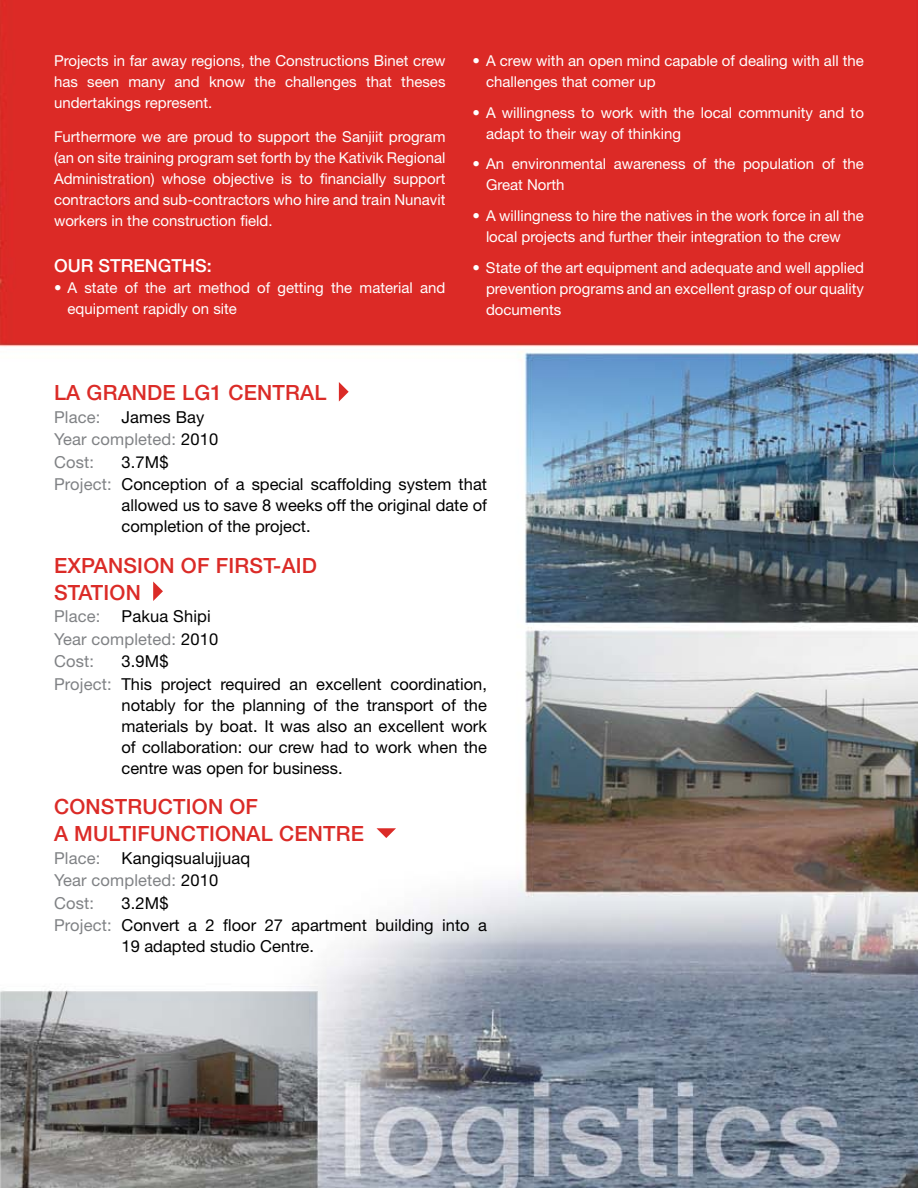
<style>
.page{position:relative;width:918px;height:1188px;background:#fff}
.page>*{position:absolute;margin:0;border:0;box-sizing:border-box;transform-origin:0 0}
.t1{font:500 21px/27px "Helvetica Neue";letter-spacing:.01em;color:#db2b27}
.t2{font:500 21px/27px "Helvetica Neue";letter-spacing:.085em;color:#db2b27}
.t3{font:500 18px "Helvetica Neue";color:#fff}
.t4{font:16.5px/22.5px "Helvetica Neue";color:#000}
.t5{font:16.5px/22.5px "Helvetica Neue";letter-spacing:.01em;color:#808285}
.t6{font:15px/21px "Helvetica Neue";color:#fff}
.s1{color:#000}
.s2{color:#808285}
</style>
<div class="page">
<img style="left:0;top:0;width:918px;height:1188px">
<svg style="left:339px;top:382px;width:10px;height:20px"></svg>
<svg style="left:153px;top:582px;width:10px;height:19px"></svg>
<svg style="left:376px;top:828px;width:20px;height:10px"></svg>
<p class="t6" style="left:54px;top:50px;width:393px;text-align:justify">Projects in far away regions, the Constructions Binet crew has seen many and know the challenges that theses undertakings represent.</p>
<p class="t6" style="left:54px;top:126px;width:393px;text-align:justify">Furthermore we are proud to support the Sanjiit program (an on site training program set forth by the Kativik Regional Administration) whose objective is to financially support contractors and sub-contractors who hire and train Nunavit workers in the construction field.</p>
<p class="t3" style="left:54px;top:255px;width:159px">OUR STRENGTHS:</p>
<p class="t6" style="left:68px;top:277px;width:379px;text-indent:-14px">• A state of the art method of getting the material and equipment rapidly on site</p>
<p class="t6" style="left:486px;top:50px;width:379px;text-indent:-14px">• A crew with an open mind capable of dealing with all the challenges that comer up</p>
<p class="t6" style="left:486px;top:102px;width:379px;text-indent:-14px">• A willingness to work with the local community and to adapt to their way of thinking</p>
<p class="t6" style="left:486px;top:153px;width:379px;text-indent:-14px">• An environmental awareness of the population of the<br>Great North</p>
<p class="t6" style="left:486px;top:205px;width:380px;text-indent:-14px">• A willingness to hire the natives in the work force in all the local projects and further their integration to the crew</p>
<p class="t6" style="left:486px;top:257px;width:379px;text-align:justify;text-indent:-14px">• State of the art equipment and adequate and well applied prevention programs and an excellent grasp of our quality documents</p>
<h1 class="t1" style="left:54px;top:379px;width:246px">LA GRANDE LG1 CENTRAL</h1>
<p class="t5" style="left:54px;top:405px;width:48px">Place:</p>
<p class="t5" style="left:54px;top:405px;width:166px;text-indent:68px"><span class="s1">James Bay<br></span>Year completed: <span class="s1">2010<br></span>Cost:</p>
<p class="t4" style="left:54px;top:450px;width:435px;text-indent:68px">3.7M$<br><span class="s2">Project:</span> Conception of a special scaffolding system that</p>
<p class="t4" style="left:122px;top:494px;width:367px;line-height:21px">allowed us to save 8 weeks off the original date of completion of the project.</p>
<h1 class="t1" style="left:54px;top:551px;width:262px">EXPANSION O F FIRST-AID<br>STAT ION</h1>
<p class="t5" style="left:54px;top:605px;width:48px">Place:</p>
<p class="t5" style="left:54px;top:605px;width:166px;text-indent:68px"><span class="s1">Pakua Shipi<br></span>Year completed: <span class="s1">2010<br></span>Cost:</p>
<p class="t4" style="left:54px;top:650px;width:435px;text-indent:68px">3.9M$<br><span class="s2">Project:</span> This project required an excellent coordination,</p>
<p class="t4" style="left:122px;top:694px;width:367px;line-height:21px;text-align:justify">notably for the planning of the transport of the materials by boat. It was also an excellent work of collaboration: our crew had to work when the centre was open for business.</p>
<h1 class="t1" style="left:54px;top:793px;width:16px">CON</h1>
<h1 class="t2" style="left:54px;top:793px;width:312px;text-indent:47px">STRUCTION OF<br>A MULTIFUNCTIONAL CENTRE</h1>
<p class="t5" style="left:54px;top:846px;width:48px">Place:</p>
<p class="t4" style="left:54px;top:846px;width:198px;text-indent:68px">Kangiqsualujjuaq<br><span class="s2">Year completed:</span> 2010<br><span class="s2">Cost:</span></p>
<p class="t4" style="left:54px;top:891px;width:435px;text-indent:68px">3.2M$<br><span class="s2">Project:</span> Convert a 2 floor 27 apartment building into a</p>
<p class="t4" style="left:122px;top:935px;width:194px">19 adapted studio Centre.</p>
</div>
